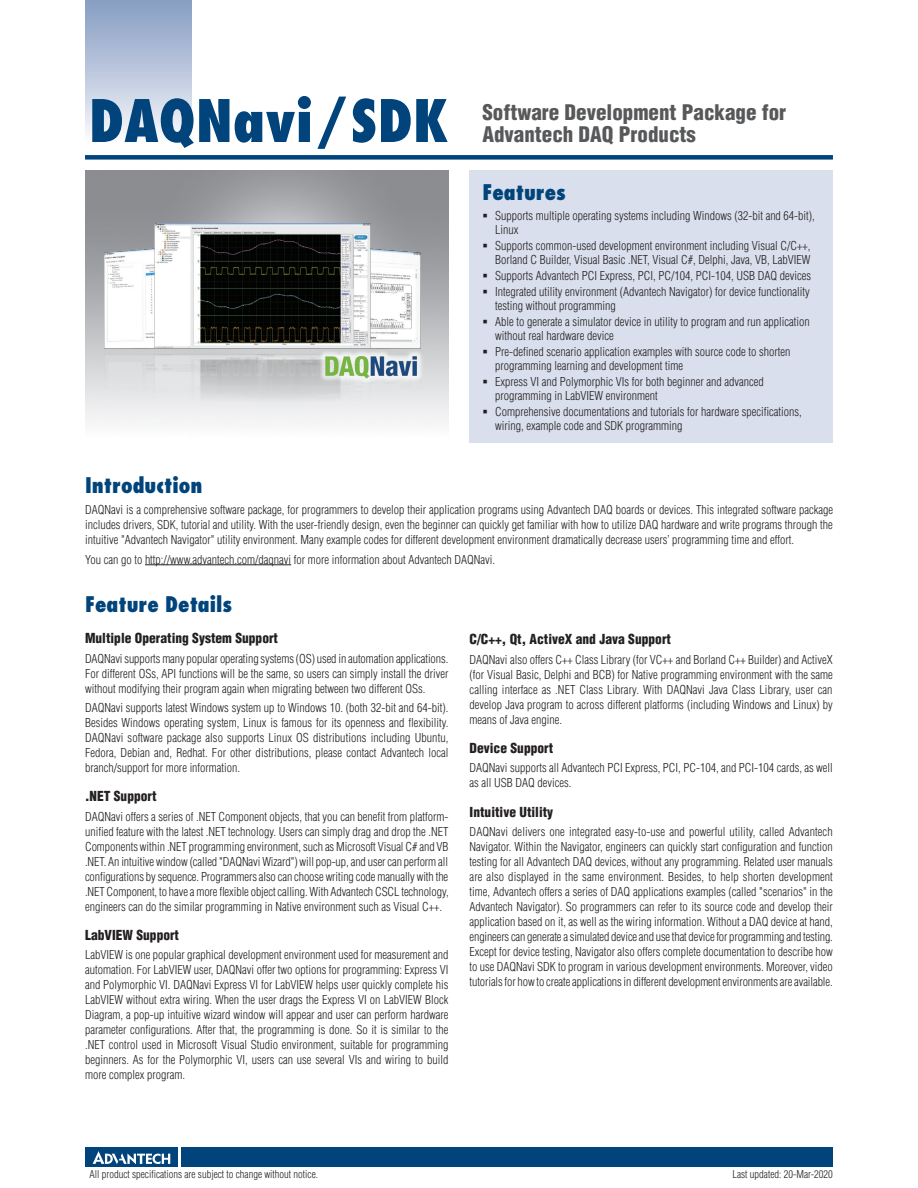
<style>
.page{position:relative;width:918px;height:1188px;background:#fff}
.page>*{position:absolute;margin:0;border:0;box-sizing:border-box;transform-origin:0 0}
.t1{font:800 condensed 57px "Futura";color:#00447b}
.t2{font:900 condensed 21px/22.5px "Helvetica";color:#57585a}
.t3{font:800 condensed 21px "Futura";color:#00447b}
.t4{font:900 condensed 13.5px "Helvetica";color:#231f20}
.t5{font:300 condensed 12px/15px "Helvetica";color:#231f20}
.t6{font:300 condensed 10.5px "Helvetica";color:#231f20}
</style>
<div class="page">
<div style="left:85px;top:155px;width:748px;height:5px;background:#00447b"></div>
<div style="left:85px;top:0;width:106px;height:143px;background:linear-gradient(to bottom,#849bc1,#f9fafc)"></div>
<div style="left:182px;top:1147px;width:651px;height:20px;background:#00447b"></div>
<div style="left:85px;top:1147px;width:93px;height:20px;background:#00447b"></div>
<svg style="left:93px;top:1151px;width:77px;height:13px"></svg>
<div style="left:470px;top:170px;width:363px;height:272px;background:#d9dfec"></div>
<hr style="left:145px;top:564px;width:146px;height:1px;background:#231f20">
<img style="left:104px;top:223px;width:324px;height:183px">
<h1 class="t1" style="left:89px;top:85px;width:362px">DAQNavi/SDK</h1>
<h2 class="t2" style="left:482px;top:100px;width:305px">Software Development Package for<br>Advantech DAQ Products</h2>
<h2 class="t3" style="left:482px;top:179px;width:85px">Features</h2>
<p class="t5" style="left:495px;top:209px;width:321px;line-height:14px">Supports multiple operating systems including Windows (32-bit and 64-bit),<br>Linux</p>
<p class="t5" style="left:495px;top:239px;width:317px;line-height:14px">Supports common-used development environment including Visual C/C++,<br>Borland C Builder, Visual Basic .NET, Visual C#, Delphi, Java, VB, LabVIEW</p>
<p class="t5" style="left:495px;top:268px;width:317px;line-height:16px">Supports Advantech PCI Express, PCI, PC/104, PCI-104, USB DAQ devices<br>Integrated utility environment (Advantech Navigator) for device functionality</p>
<p class="t5" style="left:495px;top:298px;width:316px;line-height:16px">testing without programming<br>Able to generate a simulator device in utility to program and run application</p>
<p class="t5" style="left:495px;top:328px;width:297px;line-height:16px">without real hardware device<br>Pre-defined scenario application examples with source code to shorten</p>
<p class="t5" style="left:495px;top:358px;width:270px;line-height:16px">programming learning and development time<br>Express VI and Polymorphic VIs for both beginner and advanced</p>
<p class="t5" style="left:495px;top:388px;width:308px;line-height:16px">programming in LabVIEW environment<br>Comprehensive documentations and tutorials for hardware specifications,</p>
<p class="t5" style="left:495px;top:418px;width:189px">wiring, example code and SDK programming</p>
<h2 class="t3" style="left:85px;top:472px;width:119px">Introduction</h2>
<p class="t5" style="left:85px;top:503px;width:750px;text-align:justify">DAQNavi is a comprehensive software package, for programmers to develop their application programs using Advantech DAQ boards or devices. This integrated software package includes drivers, SDK, tutorial and utility. With the user-friendly design, even the beginner can quickly get familiar with how to utilize DAQ hardware and write programs through the intuitive "Advantech Navigator" utility environment. Many example codes for different development environment dramatically decrease users’ programming time and effort.</p>
<p class="t5" style="left:85px;top:552px;width:412px">You can go to http://www.advantech.com/daqnavi for more information about Advantech DAQNavi.</p>
<h2 class="t3" style="left:85px;top:591px;width:149px">Feature Details</h2>
<p class="t4" style="left:85px;top:630px;width:195px">Multiple Operating System Support</p>
<p class="t5" style="left:85px;top:651px;width:365px;text-align:justify">DAQNavi supports many popular operating systems (OS) used in automation applications.<br>For different OSs, API functions will be the same, so users can simply install the driver without modifying their program again when migrating between two different OSs.</p>
<p class="t5" style="left:85px;top:700px;width:365px;text-align:justify">DAQNavi supports latest Windows system up to Windows 10. (both 32-bit and 64-bit).<br>Besides Windows operating system, Linux is famous for its openness and flexibility.<br>DAQNavi software package also supports Linux OS distributions including Ubuntu, Fedora, Debian and, Redhat. For other distributions, please contact Advantech local branch/support for more information.</p>
<p class="t4" style="left:85px;top:788px;width:73px">.NET Support</p>
<p class="t5" style="left:85px;top:809px;width:365px;text-align:justify">DAQNavi offers a series of .NET Component objects, that you can benefit from platform&shy;unified feature with the latest .NET technology. Users can simply drag and drop the .NET Components within .NET programming environment, such as Microsoft Visual C# and VB .NET. An intuitive window (called "DAQNavi Wizard") will pop-up, and user can perform all configurations by sequence. Programmers also can choose writing code manually with the .NET Component, to have a more flexible object calling. With Advantech CSCL technology, engineers can do the similar programming in Native environment such as Visual C++.</p>
<p class="t4" style="left:85px;top:926px;width:96px">LabVIEW Support</p>
<p class="t5" style="left:85px;top:947px;width:365px;text-align:justify">LabVIEW is one popular graphical development environment used for measurement and automation. For LabVIEW user, DAQNavi offer two options for programming: Express VI and Polymorphic VI. DAQNavi Express VI for LabVIEW helps user quickly complete his LabVIEW without extra wiring. When the user drags the Express VI on LabVIEW Block Diagram, a pop-up intuitive wizard window will appear and user can perform hardware parameter configurations. After that, the programming is done. So it is similar to the .NET control used in Microsoft Visual Studio environment, suitable for programming beginners. As for the Polymorphic VI, users can use several VIs and wiring to build more complex program.</p>
<p class="t4" style="left:470px;top:631px;width:203px">C/C++, Qt, ActiveX and Java Support</p>
<p class="t5" style="left:470px;top:652px;width:365px;text-align:justify">DAQNavi also offers C++ Class Library (for VC++ and Borland C++ Builder) and ActiveX (for Visual Basic, Delphi and BCB) for Native programming environment with the same calling interface as .NET Class Library. With DAQNavi Java Class Library, user can develop Java program to across different platforms (including Windows and Linux) by means of Java engine.</p>
<p class="t4" style="left:470px;top:740px;width:85px">Device Support</p>
<p class="t5" style="left:470px;top:760px;width:365px">DAQNavi supports all Advantech PCI Express, PCI, PC-104, and PCI-104 cards, as well as all USB DAQ devices.</p>
<p class="t4" style="left:470px;top:803px;width:85px">Intuitive Utility</p>
<p class="t5" style="left:470px;top:824px;width:365px;text-align:justify">DAQNavi delivers one integrated easy-to-use and powerful utility, called Advantech Navigator. Within the Navigator, engineers can quickly start configuration and function testing for all Advantech DAQ devices, without any programming. Related user manuals are also displayed in the same environment. Besides, to help shorten development time, Advantech offers a series of DAQ applications examples (called "scenarios" in the Advantech Navigator). So programmers can refer to its source code and develop their application based on it, as well as the wiring information. Without a DAQ device at hand, engineers can generate a simulated device and use that device for programming and testing.<br>Except for device testing, Navigator also offers complete documentation to describe how to use DAQNavi SDK to program in various development environments. Moreover, video tutorials for how to create applications in different development environments are available.</p>
<p class="t6" style="left:90px;top:1168px;width:230px">All product specifications are subject to change without notice.</p>
<p class="t6" style="left:732px;top:1168px;width:102px">Last updated: 20-Mar-2020</p>
</div>
